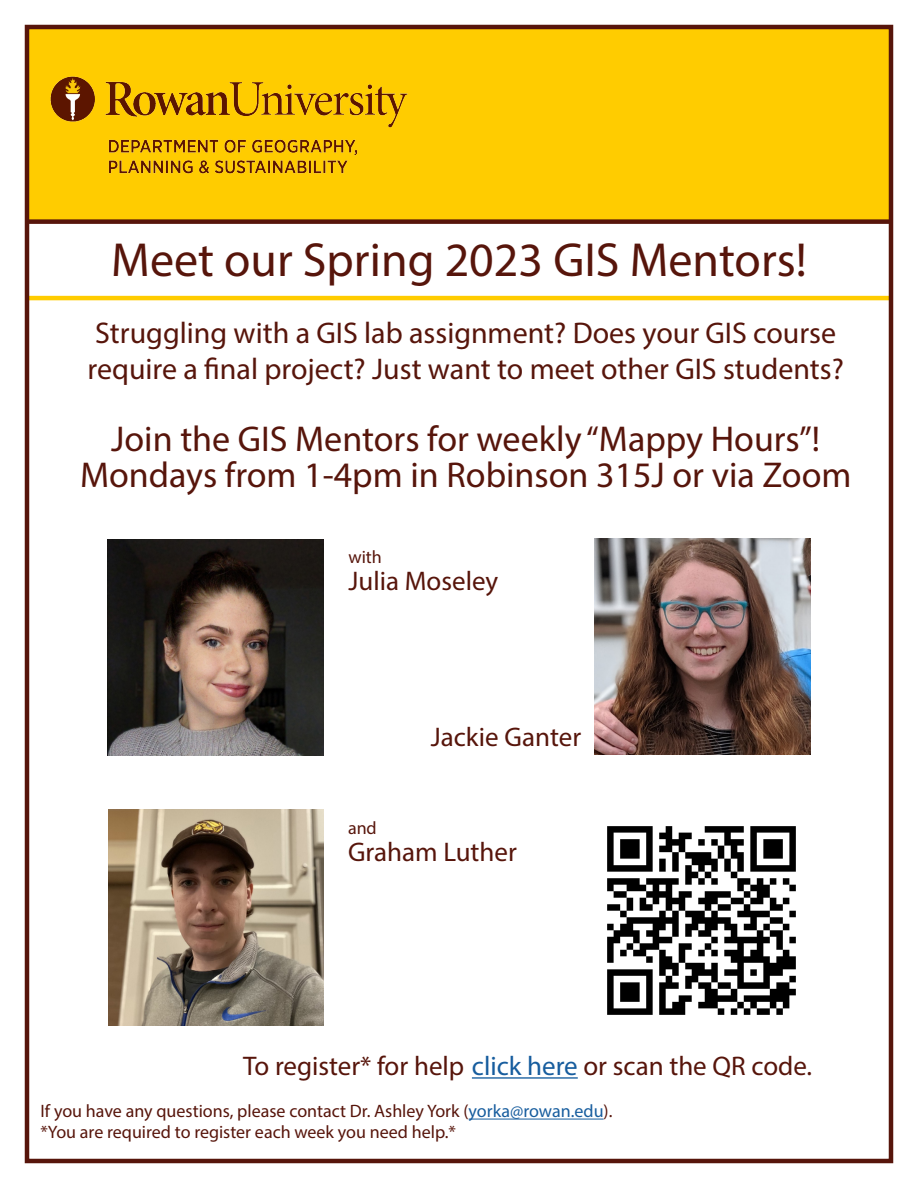
<style>
.page{position:relative;width:918px;height:1188px;background:#fff}
.page>*{position:absolute;margin:0;border:0;box-sizing:border-box;transform-origin:0 0}
.t1{font:48px "Myriad Pro";color:#57150b}
.t2{font:36px "Myriad Pro";color:#57150b}
.t3{font:30px "Myriad Pro";color:#57150b}
.t4{font:27px "Myriad Pro";color:#57150b}
.t5{font:18px "Myriad Pro";color:#57150b}
.s1{color:#175d9e}
</style>
<div class="page">
<hr style="left:27px;top:296px;width:864px;height:4px;background:#fc0">
<div style="left:27px;top:28px;width:864px;height:194px;background:#fc0"></div>
<img style="left:50px;top:76px;width:358px;height:98px">
<div style="left:25px;top:25px;width:868px;height:1138px;border:4px solid #57150b"></div>
<hr style="left:472px;top:1077px;width:106px;height:2px;background:#175d9e">
<hr style="left:469px;top:1119px;width:135px;height:1px;background:#175d9e">
<img style="left:607px;top:826px;width:189px;height:189px">
<img style="left:595px;top:538px;width:216px;height:216px">
<img style="left:108px;top:540px;width:216px;height:216px">
<img style="left:108px;top:809px;width:216px;height:216px">
<div style="left:27px;top:219px;width:864px;height:5px;background:#57150b"></div>
<p class="t1" style="left:111px;top:230px;width:697px">Meet our Spring 2023 GIS Mentors!</p>
<p class="t3" style="left:95px;top:315px;width:742px">Struggling with a GIS lab assignment? Does your GIS course</p>
<p class="t3" style="left:88px;top:351px;width:758px">require a final project? Just want to meet other GIS students?</p>
<p class="t2" style="left:111px;top:417px;width:711px">Join the GIS Mentors for weekly “Mappy Hours”!</p>
<p class="t2" style="left:80px;top:453px;width:773px">Mondays from 1-4pm in Robinson 315J or via Zoom</p>
<p class="t5" style="left:348px;top:546px;width:35px">with</p>
<p class="t4" style="left:348px;top:564px;width:151px">Julia Moseley</p>
<p class="t4" style="left:431px;top:720px;width:152px">Jackie Ganter</p>
<p class="t5" style="left:348px;top:817px;width:30px">and</p>
<p class="t4" style="left:348px;top:836px;width:170px">Graham Luther</p>
<p class="t4" style="left:243px;top:1050px;width:571px">To register* for help <span class="s1">click here</span> or scan the QR code.</p>
<p class="t5" style="left:40px;top:1100px;width:573px">If you have any questions, please contact Dr. Ashley York (<span class="s1">yorka@rowan.edu</span>).</p>
<p class="t5" style="left:40px;top:1121px;width:417px">*You are required to register each week you need help.*</p>
</div>
